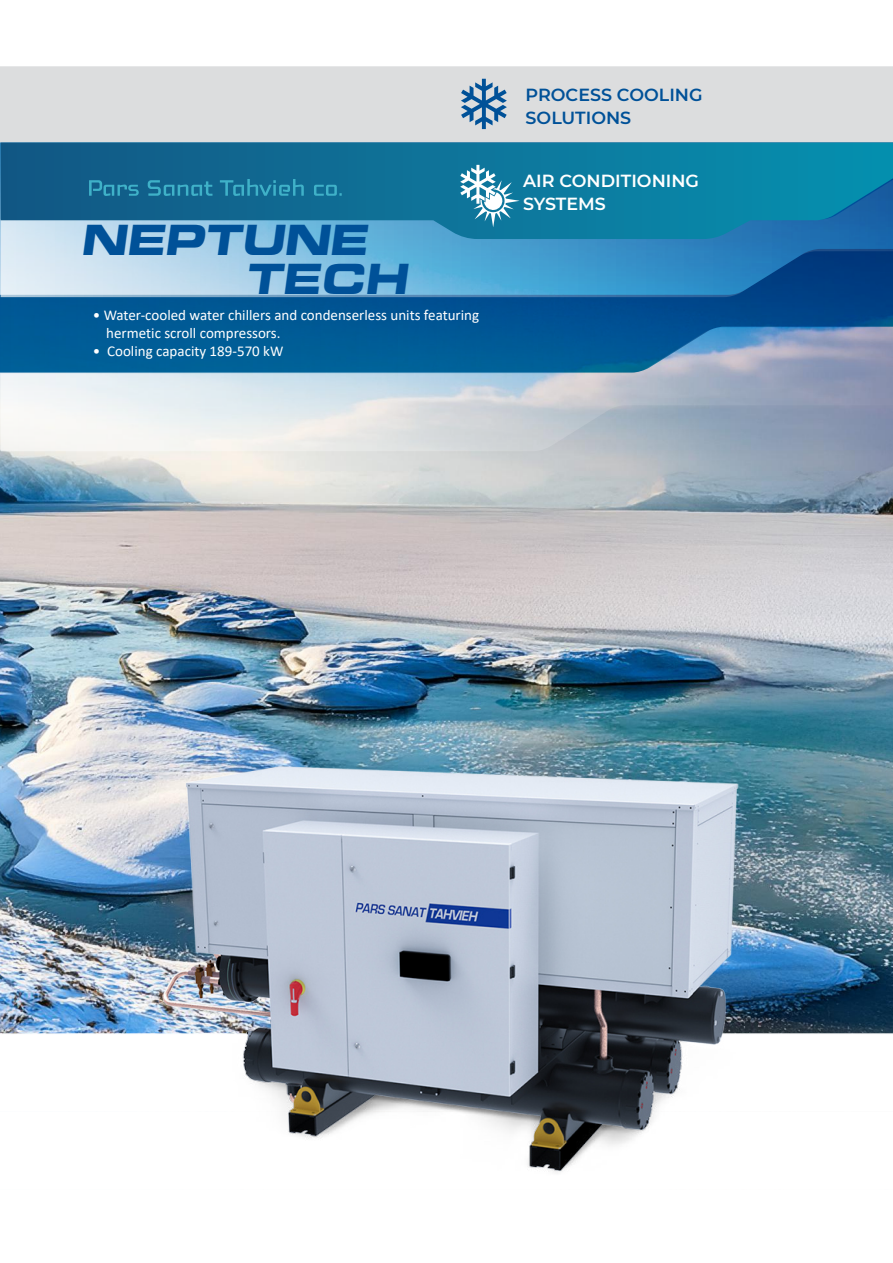
<style>
.page{position:relative;width:893px;height:1263px;background:#fff}
.page>*{position:absolute;margin:0;border:0;box-sizing:border-box;transform-origin:0 0}
.t1{font:700 expanded 37.5px/39px "OPTI Edgar";color:#005198}
.t2{font:600 17.55px/22.5px "Montserrat";color:#005198}
.t3{font:600 17.55px/22.5px "Montserrat";color:#fff}
.t4{font:15px/18px "Calibri";color:#fff}
</style>
<div class="page">
<img style="left:1px;top:451px;width:892px;height:581px">
<svg style="left:1px;top:297px;width:892px;height:31px;background:#005191"></svg>
<div style="left:1px;top:66px;width:892px;height:77px;background:#dcddde"></div>
<svg style="left:1px;top:239px;width:892px;height:58px;background:#69a7d0"></svg>
<svg style="left:1px;top:143px;width:892px;height:96px;background:#1c7ca3"></svg>
<svg style="left:1px;top:328px;width:892px;height:123px;background:#8cacc4"></svg>
<svg style="left:460px;top:165px;width:60px;height:62px"></svg>
<div style="left:236px;top:68px;width:564px;height:61px;background:#dcddde"></div>
<img style="left:9px;top:728px;width:884px;height:445px">
<svg style="left:89px;top:180px;width:50px;height:16px"></svg>
<svg style="left:148px;top:180px;width:64px;height:16px"></svg>
<svg style="left:220px;top:179px;width:84px;height:17px"></svg>
<svg style="left:314px;top:185px;width:28px;height:11px"></svg>
<h1 class="t1" style="left:245px;top:221px;width:172px;text-indent:-164px">NEPTUNE<br>TECH</h1>
<p class="t4" style="left:106px;top:306px;width:374px;text-indent:-14px">• Water-cooled water chillers and condenserless units featuring hermetic scroll compressors.<br>Cooling capacity 189-570 kW</p>
<p class="t4" style="left:93px;top:342px;width:9px">•</p>
<p class="t2" style="left:526px;top:83px;width:179px">PROCESS COOLING<br>SOLUTIONS</p>
<p class="t3" style="left:523px;top:169px;width:177px">AIR CONDITIONING<br>SYSTEMS</p>
</div>
